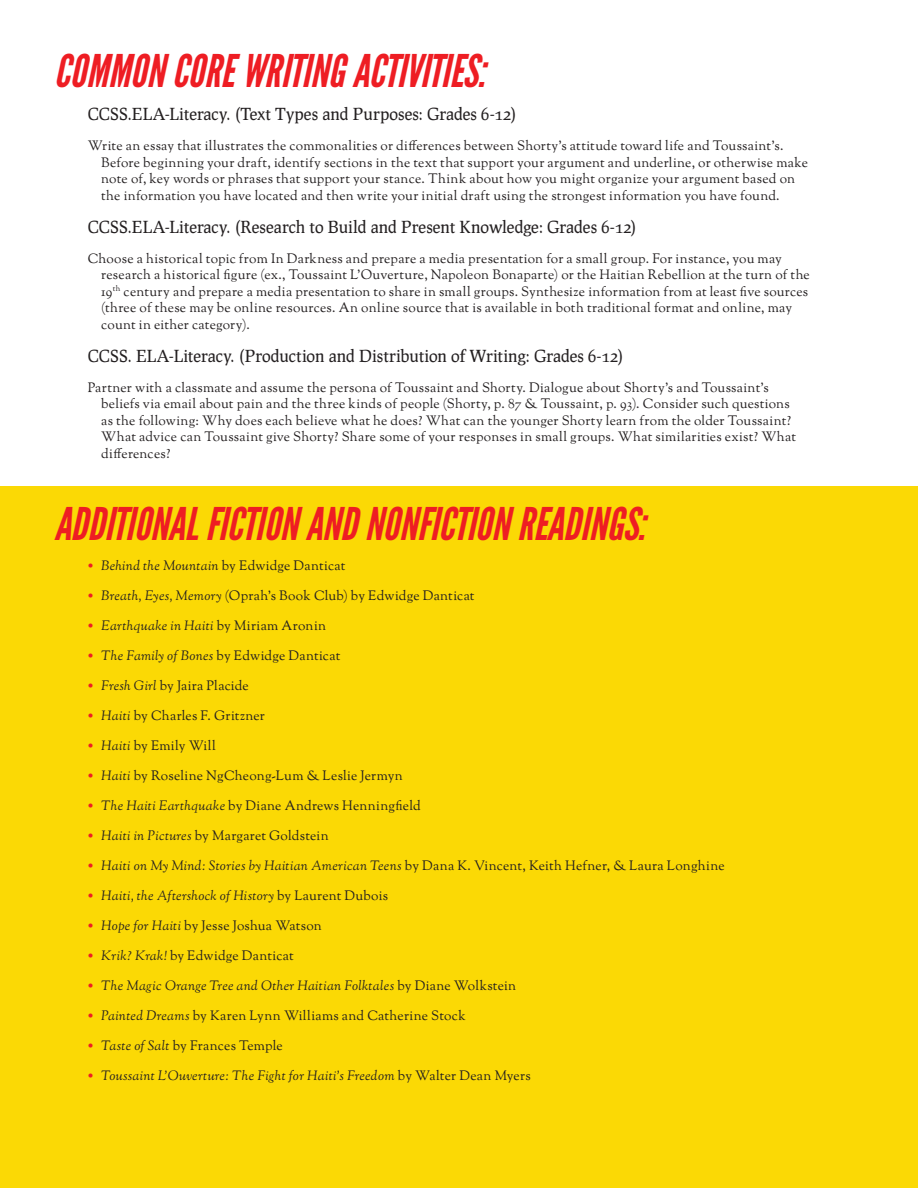
<style>
.page{position:relative;width:918px;height:1188px;background:#fff}
.page>*{position:absolute;margin:0;border:0;box-sizing:border-box;transform-origin:0 0}
.t1{font:italic 45px "League Gothic";letter-spacing:.005em;color:#ee1d23}
.Body{font:16.5px "Prociono";letter-spacing:.005em;color:#231f20}
.Body-2{font:13.5px/16.5px "OFL Goudy St M";letter-spacing:.015em;color:#231f20}
.t2{font:italic 13.5px "OFL Goudy St M";letter-spacing:.02em;color:#231f20}
.s1{color:#ee1d23}
.s2{font-style:normal}
.s3{font-style:italic;color:#ee1d23}
.s4{font-style:italic}
</style>
<div class="page">
<div style="left:0;top:486px;width:918px;height:702px;background:#fbd905"></div>
<p class="t1" style="left:54px;top:44px;width:432px">COMMON CORE WRITING ACTIVITIES:</p>
<p class="Body" style="left:88px;top:103px;width:430px">CCSS.ELA-Literacy. (Text Types and Purposes: Grades 6-12)</p>
<p class="Body-2" style="left:101px;top:138px;width:709px;text-indent:-14px">Write an essay that illustrates the commonalities or differences between Shorty’s attitude toward life and Toussaint’s.<br>Before beginning your draft, identify sections in the text that support your argument and underline, or otherwise make note of, key words or phrases that support your stance. Think about how you might organize your argument based on the information you have located and then write your initial draft using the strongest information you have found.</p>
<p class="Body" style="left:88px;top:216px;width:550px">CCSS.ELA-Literacy. (Research to Build and Present Knowledge: Grades 6-12)</p>
<p class="Body-2" style="left:101px;top:251px;width:710px;text-indent:-14px">Choose a historical topic from In Darkness and prepare a media presentation for a small group. For instance, you may research a historical figure (ex., Toussaint L’Ouverture, Napoleon Bonaparte) or the Haitian Rebellion at the turn of the 19<sup>th</sup> century and prepare a media presentation to share in small groups. Synthesize information from at least five sources (three of these may be online resources. An online source that is available in both traditional format and online, may count in either category).</p>
<p class="Body" style="left:88px;top:345px;width:537px">CCSS. ELA-Literacy. (Production and Distribution of Writing: Grades 6-12)</p>
<p class="Body-2" style="left:101px;top:380px;width:696px;text-indent:-14px">Partner with a classmate and assume the persona of Toussaint and Shorty. Dialogue about Shorty’s and Toussaint’s beliefs via email about pain and the three kinds of people (Shorty, p. 87 &amp; Toussaint, p. 93). Consider such questions as the following: Why does each believe what he does? What can the younger Shorty learn from the older Toussaint?<br>What advice can Toussaint give Shorty? Share some of your responses in small groups. What similarities exist? What differences?</p>
<p class="t1" style="left:54px;top:497px;width:593px">ADDITIONAL FICTION AND NONFICTION READINGS:</p>
<p class="t2" style="left:88px;top:557px;width:259px"><span class="s1">•</span> Behind the Mountain <span class="s2">by Edwidge Danticat</span></p>
<p class="Body-2" style="left:88px;top:588px;width:388px"><span class="s3">•</span> <span class="s4">Breath, Eyes, Memory</span> (Oprah’s Book Club) by Edwidge Danticat</p>
<p class="t2" style="left:88px;top:617px;width:240px"><span class="s1">•</span> Earthquake in Haiti <span class="s2">by Miriam Aronin</span></p>
<p class="Body-2" style="left:88px;top:648px;width:254px"><span class="s3">•</span> <span class="s4">The Family of Bones</span> by Edwidge Danticat</p>
<p class="Body-2" style="left:88px;top:678px;width:163px"><span class="s3">•</span> <span class="s4">Fresh Girl</span> by Jaira Placide</p>
<p class="Body-2" style="left:88px;top:708px;width:179px"><span class="s3">•</span> <span class="s4">Haiti</span> by Charles F. Gritzner</p>
<p class="Body-2" style="left:88px;top:738px;width:130px"><span class="s3">•</span> <span class="s4">Haiti</span> by Emily Will</p>
<p class="Body-2" style="left:88px;top:768px;width:317px"><span class="s3">•</span> <span class="s4">Haiti</span> by Roseline NgCheong-Lum &amp; Leslie Jermyn</p>
<p class="Body-2" style="left:88px;top:798px;width:335px"><span class="s3">•</span> <span class="s4">The Haiti Earthquake</span> by Diane Andrews Henningfield</p>
<p class="Body-2" style="left:88px;top:828px;width:243px"><span class="s3">•</span> <span class="s4">Haiti in Pictures</span> by Margaret Goldstein</p>
<p class="t2" style="left:88px;top:857px;width:638px"><span class="s1">•</span> Haiti on My Mind: Stories by Haitian American Teens <span class="s2">by Dana K. Vincent, Keith Hefner, &amp; Laura Longhine</span></p>
<p class="t2" style="left:88px;top:887px;width:302px"><span class="s1">•</span> Haiti, the Aftershock of History <span class="s2">by Laurent Dubois</span></p>
<p class="Body-2" style="left:88px;top:918px;width:236px"><span class="s3">•</span> <span class="s4">Hope for Haiti</span> by Jesse Joshua Watson</p>
<p class="Body-2" style="left:88px;top:948px;width:207px"><span class="s3">•</span> <span class="s4">Krik? Krak!</span> by Edwidge Danticat</p>
<p class="t2" style="left:88px;top:977px;width:430px"><span class="s1">•</span> The Magic Orange Tree and Other Haitian Folktales <span class="s2">by Diane Wolkstein</span></p>
<p class="Body-2" style="left:88px;top:1008px;width:379px"><span class="s3">•</span> <span class="s4">Painted Dreams</span> by Karen Lynn Williams and Catherine Stock</p>
<p class="Body-2" style="left:88px;top:1038px;width:197px"><span class="s3">•</span> <span class="s4">Taste of Salt</span> by Frances Temple</p>
<p class="t2" style="left:88px;top:1067px;width:444px"><span class="s1">•</span> Toussaint L’Ouverture: The Fight for Haiti’s Freedom <span class="s2">by Walter Dean Myers</span></p>
</div>
